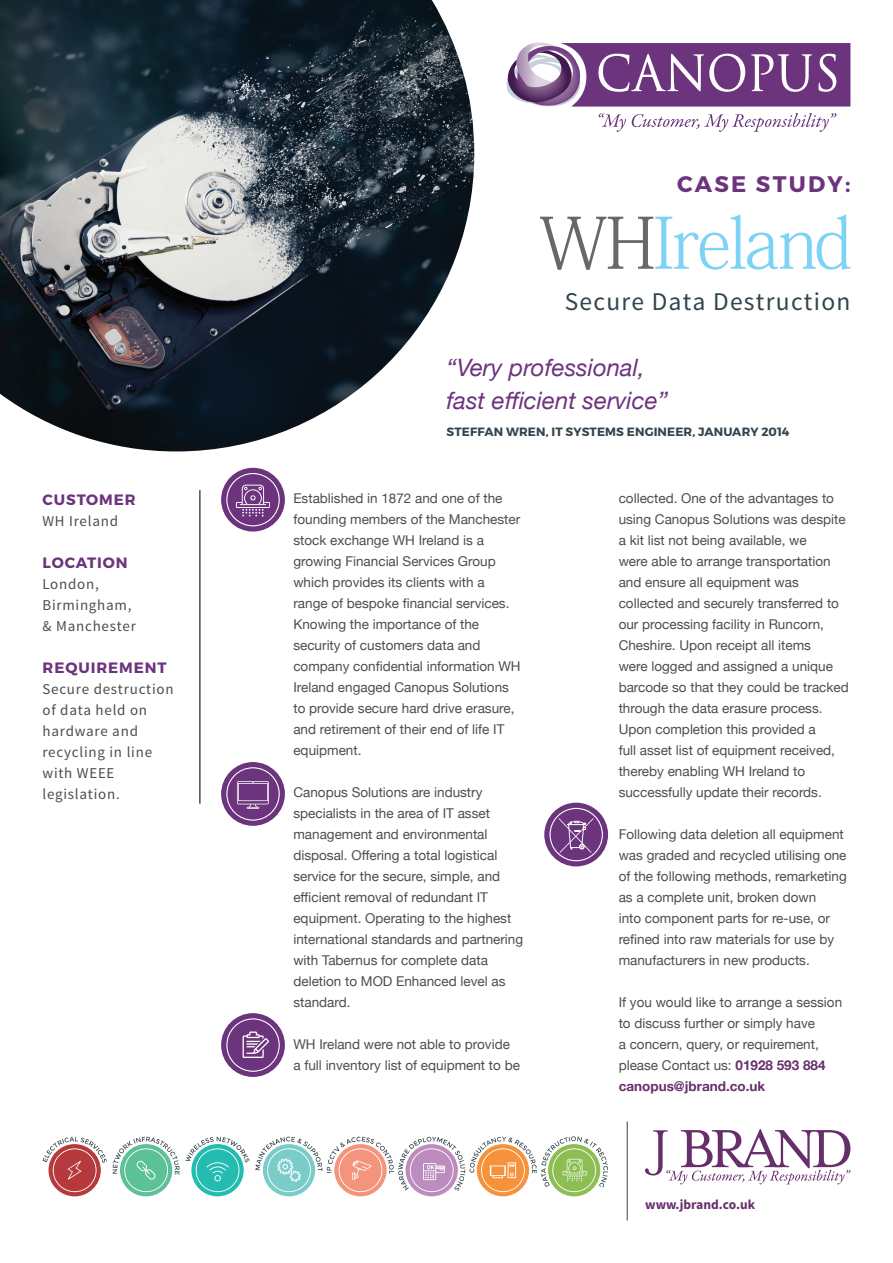
<style>
.page{position:relative;width:893px;height:1263px;background:#fff}
.page>*{position:absolute;margin:0;border:0;box-sizing:border-box;transform-origin:0 0}
.t1{font:25.5px "Source Sans Pro";letter-spacing:.05em;color:#34444d}
.t2{font:italic 24px/33px "Helvetica Neue";color:#6c347d}
.t3{font:700 22.5px "Montserrat";letter-spacing:.1em;color:#6c347d}
.t4{font:15px/21px "Source Sans Pro";letter-spacing:.05em;color:#4d4c4f}
.t5{font:700 15px "Montserrat";letter-spacing:.06em;color:#6c347d}
.t6{font:13.5px/21px "Helvetica Neue";color:#4d4c4f}
.t7{font:700 13.5px "Source Sans Pro";color:#672e6c}
.t8{font:700 12px "Montserrat";letter-spacing:.01em;color:#34444d}
.s1{font-weight:700;color:#672e6c}
</style>
<div class="page">
<hr style="left:199px;top:490px;width:2px;height:314px;background:#4d4c4f">
<div style="left:544px;top:803px;width:64px;height:63px;background:#6c347d;border-radius:50%"></div>
<svg style="left:547px;top:808px;width:56px;height:56px"></svg>
<svg style="left:506px;top:43px;width:344px;height:89px"></svg>
<hr style="left:627px;top:1121px;width:1px;height:99px;background:#34444d">
<svg style="left:645px;top:1129px;width:205px;height:55px"></svg>
<img style="left:0;top:0;width:474px;height:451px">
<svg style="left:255px;top:1136px;width:353px;height:58px"></svg>
<svg style="left:185px;top:1137px;width:64px;height:57px"></svg>
<svg style="left:113px;top:1137px;width:66px;height:57px"></svg>
<svg style="left:43px;top:1137px;width:64px;height:57px"></svg>
<svg style="left:540px;top:214px;width:310px;height:56px"></svg>
<div style="left:221px;top:468px;width:64px;height:63px;background:#6c347d;border-radius:50%"></div>
<svg style="left:224px;top:473px;width:56px;height:56px"></svg>
<div style="left:221px;top:1013px;width:64px;height:64px;background:#6c347d;border-radius:50%"></div>
<svg style="left:224px;top:1018px;width:56px;height:56px"></svg>
<div style="left:221px;top:762px;width:64px;height:64px;background:#6c347d;border-radius:50%"></div>
<svg style="left:224px;top:767px;width:56px;height:56px"></svg>
<p class="t5" style="left:43px;top:490px;width:95px">CUSTOMER</p>
<p class="t4" style="left:43px;top:510px;width:77px">WH Ireland</p>
<p class="t5" style="left:43px;top:553px;width:87px">LOCATION</p>
<p class="t4" style="left:43px;top:573px;width:95px">London,<br>Birmingham, &amp; Manchester</p>
<p class="t5" style="left:43px;top:658px;width:125px">REQUIREMENT</p>
<p class="t4" style="left:43px;top:678px;width:133px">Secure destruction of data held on hardware and recycling in line with WEEE legislation.</p>
<h3 class="t3" style="left:677px;top:170px;width:175px">CASE STUDY:</h3>
<h1 class="t1" style="left:565px;top:286px;width:287px">Secure Data Destruction</h1>
<h2 class="t2" style="left:446px;top:353px;width:223px">“Very professional, fast efficient service”</h2>
<p class="t8" style="left:447px;top:425px;width:344px">STEFFAN WREN, IT SYSTEMS ENGINEER, JANUARY 2014</p>
<p class="t6" style="left:293px;top:488px;width:229px">Established in 1872 and one of the founding members of the Manchester stock exchange WH Ireland is a growing Financial Services Group which provides its clients with a range of bespoke financial services.<br>Knowing the importance of the security of customers data and company confidential information WH<br>Ireland engaged Canopus Solutions to provide secure hard drive erasure, and retirement of their end of life IT equipment.</p>
<p class="t6" style="left:293px;top:782px;width:231px">Canopus Solutions are industry specialists in the area of IT asset management and environmental disposal. Offering a total logistical service for the secure, simple, and efficient removal of redundant IT equipment. Operating to the highest international standards and partnering with Tabernus for complete data deletion to MOD Enhanced level as standard.</p>
<p class="t6" style="left:293px;top:1034px;width:228px">WH Ireland were not able to provide a full inventory list of equipment to be</p>
<p class="t6" style="left:619px;top:489px;width:232px">collected. One of the advantages to using Canopus Solutions was despite a kit list not being available, we<br>were able to arrange transportation and ensure all equipment was collected and securely transferred to our processing facility in Runcorn, Cheshire. Upon receipt all items<br>were logged and assigned a unique barcode so that they could be tracked through the data erasure process.<br>Upon completion this provided a<br>full asset list of equipment received, thereby enabling WH Ireland to successfully update their records.</p>
<p class="t6" style="left:619px;top:825px;width:230px">Following data deletion all equipment was graded and recycled utilising one of the following methods, remarketing as a complete unit, broken down<br>into component parts for re-use, or refined into raw materials for use by manufacturers in new products.</p>
<p class="t6" style="left:619px;top:993px;width:225px">If you would like to arrange a session to discuss further or simply have<br>a concern, query, or requirement, please Contact us: <span class="s1">01928 593 884 canopus@jbrand.co.uk</span></p>
<p class="t7" style="left:645px;top:1196px;width:111px">www.jbrand.co.uk</p>
</div>
